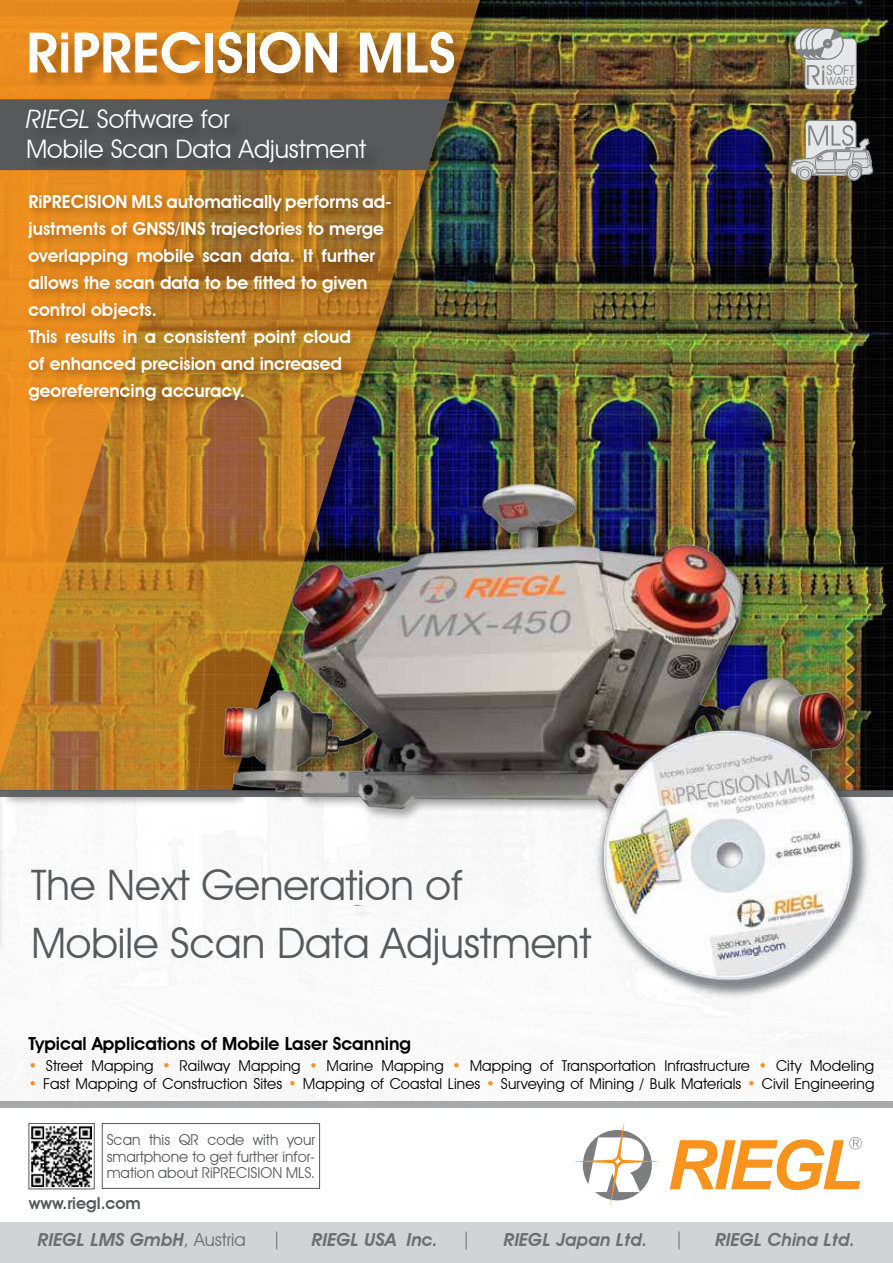
<style>
.page{position:relative;width:893px;height:1263px;background:#fff}
.page>*{position:absolute;margin:0;border:0;box-sizing:border-box;transform-origin:0 0}
.t1{font:600 56.1px "Avant Garde IT Cby BT";color:#fff}
.t2{font:42px/58.5px "Avant Garde IT Cby BT";color:#58595b}
.t3{font:27.75px "Avant Garde IT Cby BT";color:#808284}
.t4{font:25.5px/30.6px "Avant Garde IT Cby BT";color:#fff}
.t5{font:600 18px/27px "Avant Garde IT Cby BT";color:#fff}
.t6{font:italic 600 18px "Avant Garde IT Cby BT";color:#6d6e71}
.t7{font:600 18px "Avant Garde IT Cby BT";color:#000}
.t8{font:600 16.5px "Avant Garde IT Cby BT";color:#58595b}
.t9{font:15px "Avant Garde IT Cby BT";letter-spacing:.01em;color:#000}
.t10{font:15px/16.5px "Avant Garde IT Cby BT";color:#58595b;text-align:justify}
.t11{font:13.35px "Avant Garde IT Cby BT";color:#808284}
.t12{font:11.55px "Avant Garde IT Cby BT";color:#808284}
.s1{font-style:italic}
.s2{font-weight:600;font-style:italic;color:#f8931e}
.s3{font-weight:400;font-style:normal}
</style>
<div class="page">
<img style="left:502px;top:0;width:391px;height:790px">
<hr style="left:0;top:268px;width:4px;height:689px;background:#f5f5f5">
<img style="left:0;top:0;width:487px;height:790px">
<svg style="left:0;top:0;width:246px;height:775px;background:#cf8423"></svg>
<div style="left:0;top:1222px;width:893px;height:41px;background:#d1d3d4"></div>
<div style="left:102px;top:1123px;width:218px;height:65px;border:1px solid #58595b"></div>
<div style="left:805px;top:39px;width:51px;height:50px;background:#e6e7e8;border-radius:4px"></div>
<div style="left:804px;top:38px;width:53px;height:52px;border:1px solid #808284;border-radius:4px"></div>
<div style="left:794px;top:28px;width:32px;height:31px;border:1px solid #808284;border-radius:50%"></div>
<div style="left:795px;top:28px;width:31px;height:31px;border:1px solid #808284;border-radius:50%"></div>
<div style="left:800px;top:28px;width:31px;height:31px;border:1px solid #808284;border-radius:50%"></div>
<div style="left:806px;top:28px;width:31px;height:31px;border:1px solid #808284;border-radius:50%"></div>
<div style="left:812px;top:28px;width:31px;height:31px;border:1px solid #808284;border-radius:50%"></div>
<svg style="left:796px;top:30px;width:45px;height:27px"></svg>
<img style="left:31px;top:1126px;width:61px;height:60px">
<div style="left:0;top:1101px;width:893px;height:7px;background:#a8a8a9"></div>
<div style="left:0;top:790px;width:893px;height:7px;background:#616264"></div>
<div style="left:24px;top:189px;width:379px;height:224px;background:#000;opacity:.34"></div>
<div style="left:29px;top:31px;width:443px;height:59px;background:#000;opacity:.31"></div>
<div style="left:805px;top:120px;width:51px;height:51px;border:1px solid #808284;border-radius:4px"></div>
<svg style="left:790px;top:123px;width:83px;height:58px;background:#a3a099"></svg>
<img style="left:163px;top:430px;width:719px;height:476px">
<img style="left:592px;top:718px;width:281px;height:280px">
<svg style="left:0;top:99px;width:449px;height:71px;background:#565756"></svg>
<div style="left:26px;top:109px;width:357px;height:71px;background:#000;opacity:.31"></div>
<svg style="left:573px;top:1122px;width:87px;height:85px"></svg>
<svg style="left:670px;top:1137px;width:192px;height:53px"></svg>
<svg style="left:276px;top:1231px;width:1px;height:18px"></svg>
<svg style="left:466px;top:1231px;width:1px;height:18px"></svg>
<svg style="left:679px;top:1231px;width:1px;height:18px"></svg>
<h1 class="t1" style="left:26px;top:32px;width:431px">RiPRECISION MLS</h1>
<h3 class="t4" style="left:26px;top:106px;width:341px"><span class="s1">RIEGL</span> Software for<br>Mobile Scan Data Adjustment</h3>
<p class="t5" style="left:28px;top:189px;width:364px">RiPRECISION MLS automatically performs ad&shy;justments of GNSS/INS trajectories to merge overlapping mobile scan data. It further allows the scan data to be fitted to given control objects.<br>This results in a consistent point cloud<br>of enhanced precision and increased georeferencing accuracy.</p>
<h2 class="t2" style="left:31px;top:860px;width:561px">The Next Generation of<br>Mobile Scan Data Adjustment</h2>
<p class="t11" style="left:826px;top:62px;width:30px">SOFT</p>
<h3 class="t3" style="left:805px;top:59px;width:22px">Ri</h3>
<p class="t12" style="left:826px;top:74px;width:30px">WARE</p>
<p class="t7" style="left:28px;top:1036px;width:384px">Typical Applications of Mobile Laser Scanning</p>
<p class="t9" style="left:28px;top:1060px;width:847px"><span class="s2">•</span> Street Mapping <span class="s2">•</span> Railway Mapping <span class="s2">•</span> Marine Mapping <span class="s2">•</span> Mapping of Transportation Infrastructure <span class="s2">•</span> City Modeling</p>
<p class="t9" style="left:28px;top:1078px;width:847px"><span class="s2">•</span> Fast Mapping of Construction Sites <span class="s2">•</span> Mapping of Coastal Lines <span class="s2">•</span> Surveying of Mining / Bulk Materials <span class="s2">•</span> Civil Engineering</p>
<p class="t10" style="left:107px;top:1133px;width:210px">Scan this QR code with your smartphone to get further infor&shy;mation about RiPRECISION MLS.</p>
<p class="t8" style="left:29px;top:1197px;width:113px">www.riegl.com</p>
<p class="t6" style="left:38px;top:1229px;width:209px">RIEGL LMS GmbH<span class="s3">, Austria</span></p>
<p class="t6" style="left:312px;top:1229px;width:127px">RIEGL USA Inc.</p>
<p class="t6" style="left:504px;top:1229px;width:145px">RIEGL Japan Ltd.</p>
<p class="t6" style="left:715px;top:1229px;width:141px">RIEGL China Ltd.</p>
</div>
